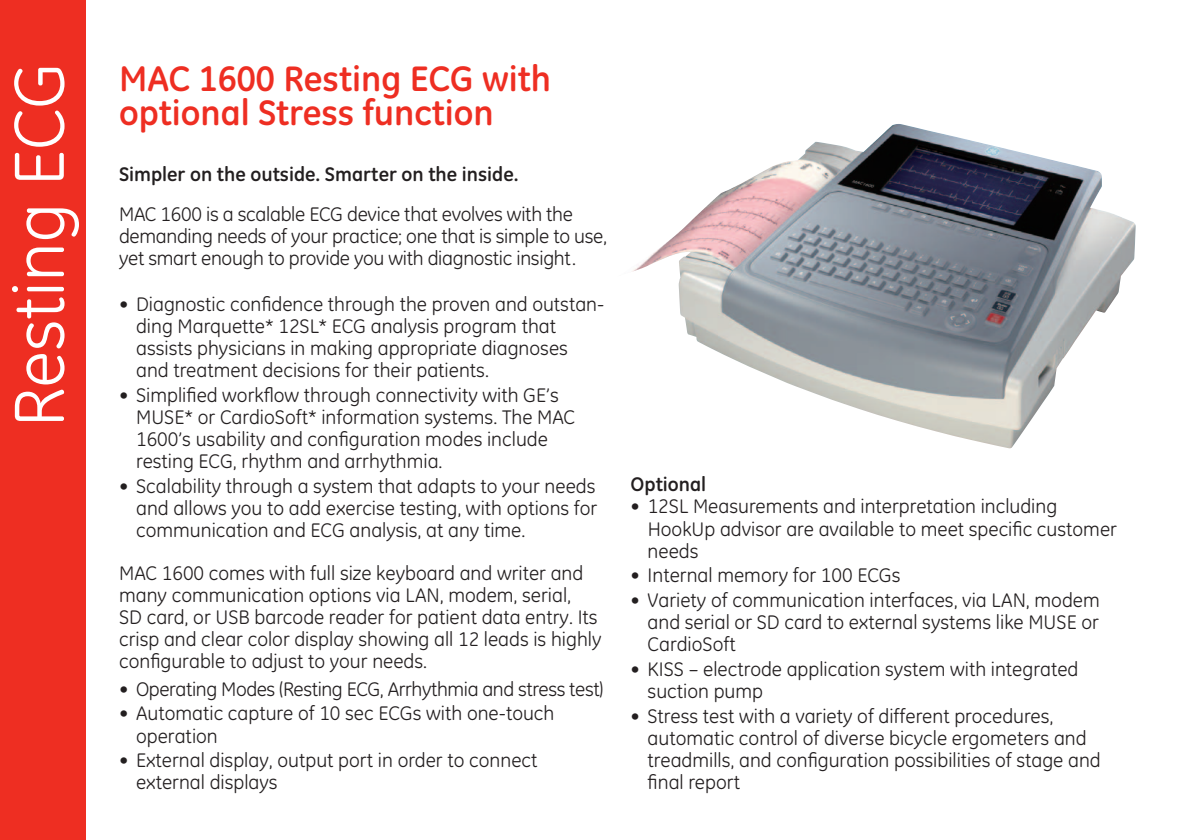
<style>
.page{position:relative;width:1191px;height:840px;background:#fff}
.page>*{position:absolute;margin:0;border:0;box-sizing:border-box;transform-origin:0 0}
.t1{font:72px "GE Inspira";color:#fff}
.t2{font:700 36px/34px "GE Inspira";color:#ee2e22}
.t3{font:20px/22px "GE Inspira";color:#231f20}
.t4{font:20px "GE Inspira";letter-spacing:-.02em;color:#231f20}
.t5{font:700 20px "GE Inspira";color:#231f20}
</style>
<div class="page">
<img style="left:632px;top:124px;width:503px;height:324px">
<div style="left:0;top:0;width:85px;height:839px;background:#ee2e22"></div>
<h1 class="t1" style="left:-2px;top:427px;width:366px;rotate:-90deg">Resting ECG</h1>
<h2 class="t2" style="left:119px;top:61px;width:433px">MAC 1600 Resting ECG with optional Stress function</h2>
<p class="t5" style="left:119px;top:161px;width:401px">Simpler on the outside. Smarter on the inside.</p>
<p class="t3" style="left:119px;top:203px;width:489px">MAC 1600 is a scalable ECG device that evolves with the demanding needs of your practice; one that is simple to use, yet smart enough to provide you with diagnostic insight.</p>
<p class="t3" style="left:136px;top:293px;width:470px;text-indent:-17px">• Diagnostic confidence through the proven and outstan&shy;ding Marquette* 12SL* ECG analysis program that assists physicians in making appropriate diagnoses and treatment decisions for their patients.</p>
<p class="t3" style="left:136px;top:384px;width:440px;text-indent:-17px">• Simplified workflow through connectivity with GE’s MUSE* or CardioSoft* information systems. The MAC 1600’s usability and configuration modes include resting ECG, rhythm and arrhythmia.</p>
<p class="t3" style="left:136px;top:474px;width:463px;text-align:justify;text-indent:-17px">• Scalability through a system that adapts to your needs and allows you to add exercise testing, with options for communication and ECG analysis, at any time.</p>
<p class="t3" style="left:119px;top:561px;width:484px">MAC 1600 comes with full size keyboard and writer and many communication options via LAN, modem, serial,<br>SD card, or USB barcode reader for patient data entry. Its crisp and clear color display showing all 12 leads is highly configurable to adjust to your needs.</p>
<p class="t4" style="left:119px;top:676px;width:486px">• Operating Modes (Resting ECG, Arrhythmia and stress test)</p>
<p class="t3" style="left:136px;top:702px;width:420px;text-indent:-17px">• Automatic capture of 10 sec ECGs with one-touch operation</p>
<p class="t3" style="left:136px;top:749px;width:403px;text-indent:-17px">• External display, output port in order to connect external displays</p>
<p class="t5" style="left:630px;top:471px;width:77px">Optional</p>
<p class="t3" style="left:647px;top:495px;width:471px;text-indent:-17px">• 12SL Measurements and interpretation including<br>HookUp advisor are available to meet specific customer needs</p>
<p class="t3" style="left:630px;top:564px;width:271px">• Internal memory for 100 ECGs</p>
<p class="t3" style="left:647px;top:589px;width:453px;text-align:justify;text-indent:-17px">• Variety of communication interfaces, via LAN, modem and serial or SD card to external systems like MUSE or CardioSoft</p>
<p class="t3" style="left:647px;top:658px;width:432px;text-indent:-17px">• KISS – electrode application system with integrated suction pump</p>
<p class="t3" style="left:647px;top:704px;width:454px;text-indent:-17px">• Stress test with a variety of different procedures, automatic control of diverse bicycle ergometers and treadmills, and configuration possibilities of stage and final report</p>
</div>
